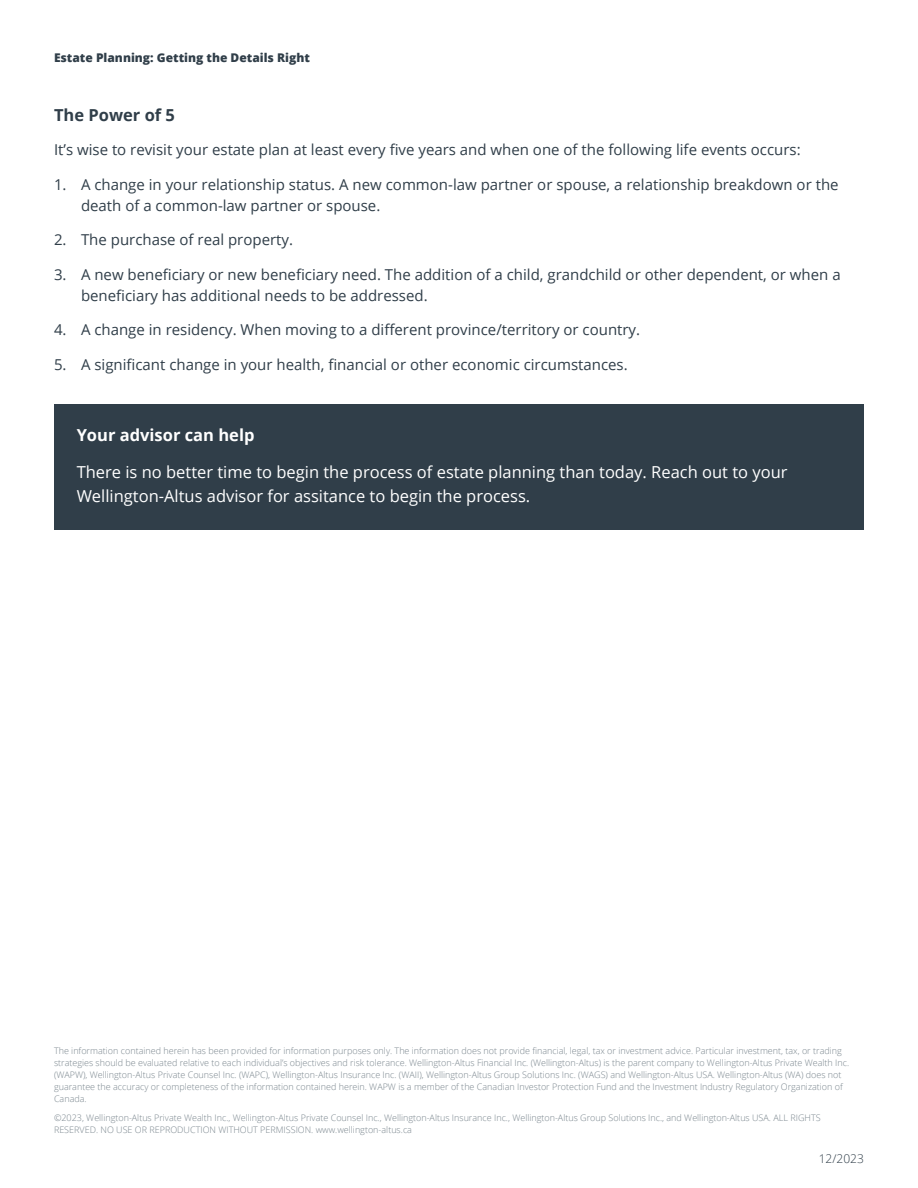
<style>
.page{position:relative;width:918px;height:1188px;background:#fff}
.page>*{position:absolute;margin:0;border:0;box-sizing:border-box;transform-origin:0 0}
.t1{font:16.5px/24px "Open Sans";color:#fff}
.t2{font:700 16.5px "Open Sans";color:#fff}
.t3{font:700 16.5px "Open Sans";color:#303e49}
.t4{font:15px/21px "Open Sans";color:#303e49}
.t5{font:800 12px "Open Sans";color:#303e49}
.t6{font:300 12px "Open Sans";color:#303e49}
.t7{font:300 9px/12px "Open Sans";color:#79858d}
</style>
<div class="page">
<div style="left:54px;top:404px;width:810px;height:126px;background:#303e49"></div>
<h3 class="t5" style="left:54px;top:49px;width:257px">Estate Planning: Getting the Details Right</h3>
<h1 class="t3" style="left:54px;top:103px;width:122px">The Power of 5</h1>
<h2 class="t4" style="left:54px;top:139px;width:748px">It’s wise to revisit your estate plan at least every five years and when one of the following life events occurs:</h2>
<h2 class="t4" style="left:81px;top:173px;width:759px;text-indent:-27px">1. A change in your relationship status. A new common-law partner or spouse, a relationship breakdown or the death of a common-law partner or spouse.</h2>
<h2 class="t4" style="left:54px;top:229px;width:241px">2. The purchase of real property.</h2>
<h2 class="t4" style="left:81px;top:263px;width:761px;text-indent:-27px">3. A new beneficiary or new beneficiary need. The addition of a child, grandchild or other dependent, or when a beneficiary has additional needs to be addressed.</h2>
<h2 class="t4" style="left:54px;top:319px;width:588px">4. A change in residency. When moving to a different province/territory or country.</h2>
<h2 class="t4" style="left:54px;top:353px;width:575px">5. A significant change in your health, financial or other economic circumstances.</h2>
<h1 class="t2" style="left:77px;top:423px;width:179px">Your advisor can help</h1>
<h1 class="t1" style="left:77px;top:460px;width:712px">There is no better time to begin the process of estate planning than today. Reach out to your<br>Wellington-Altus advisor for assitance to begin the process.</h1>
<p class="t7" style="left:54px;top:1044px;width:797px">The information contained herein has been provided for information purposes only. The information does not provide financial, legal, tax or investment advice. Particular investment, tax, or trading strategies should be evaluated relative to each individual’s objectives and risk tolerance. Wellington-Altus Financial Inc. (Wellington-Altus) is the parent company to Wellington-Altus Private Wealth Inc. (WAPW), Wellington-Altus Private Counsel Inc. (WAPC), Wellington-Altus Insurance Inc. (WAII), Wellington-Altus Group Solutions Inc. (WAGS) and Wellington-Altus USA. Wellington-Altus (WA) does not guarantee the accuracy or completeness of the information contained herein. WAPW is a member of the Canadian Investor Protection Fund and the Investment Industry Regulatory Organization of Canada.</p>
<p class="t7" style="left:54px;top:1111px;width:768px">©2023, Wellington-Altus Private Wealth Inc., Wellington-Altus Private Counsel Inc., Wellington-Altus Insurance Inc., Wellington-Altus Group Solutions Inc., and Wellington-Altus USA. ALL RIGHTS<br>RESERVED. NO USE OR REPRODUCTION WITHOUT PERMISSION. www.wellington-altus.ca</p>
<h3 class="t6" style="left:819px;top:1150px;width:47px">12/2023</h3>
</div>
